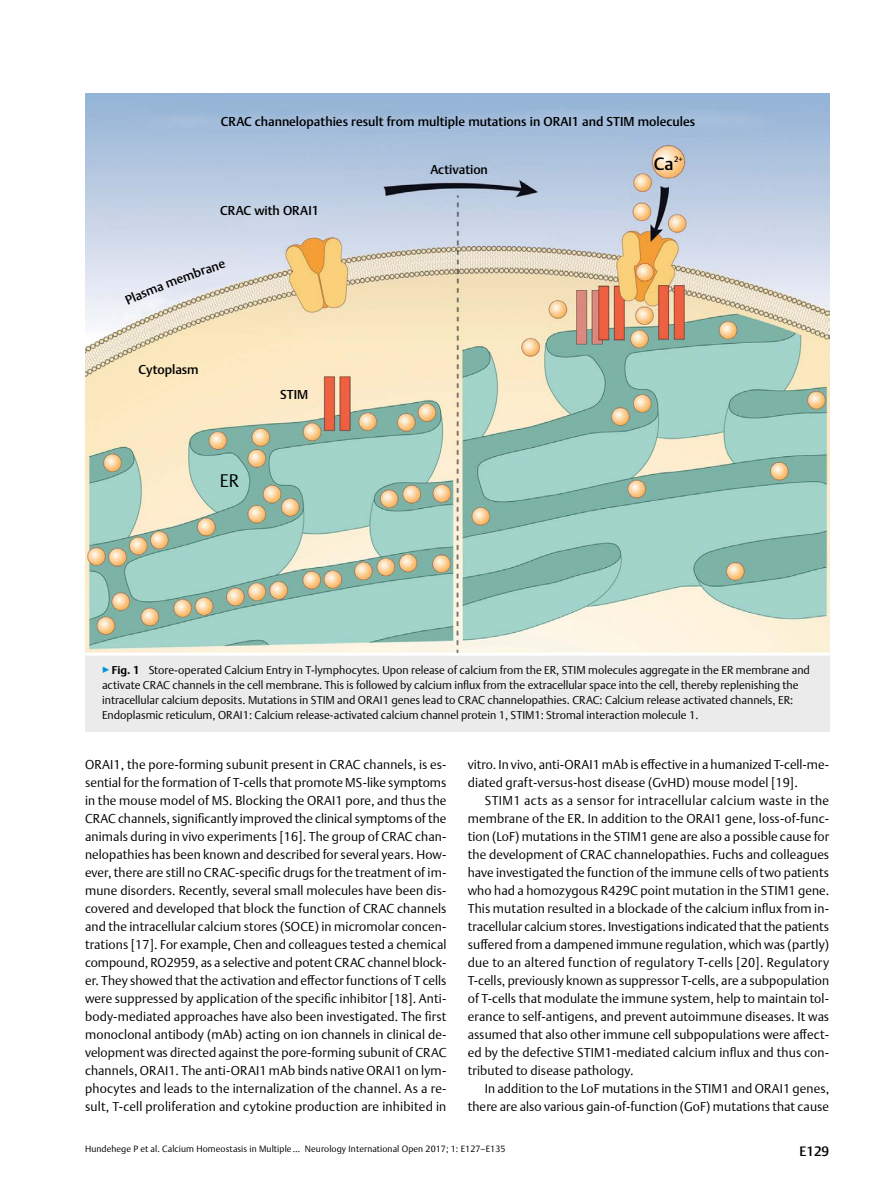
<style>
.page{position:relative;width:893px;height:1191px;background:#fff}
.page>*{position:absolute;margin:0;border:0;box-sizing:border-box;transform-origin:0 0}
.t1{font:300 18px "Thieme Argo 2011";color:#000}
.t2{font:500 17.7px "Thieme Argo 2011";color:#000}
.t3{font:500 13.5px "Thieme Argo 2011";color:#000}
.t4{font:300 12.75px/18px "Thieme Argo 2011";letter-spacing:.01em;color:#000;text-align:justify}
.t5{font:500 12.75px "Thieme Argo 2011";color:#000}
.t6{font:300 11.25px/15px "Thieme Argo 2011";color:#000}
.t7{font:300 9px "Thieme Argo 2011";letter-spacing:.01em;color:#000}
.t8{font:500 7.65px "Thieme Argo 2011";color:#000}
.s1{color:#0095da}
.s2{font-weight:700}
</style>
<div class="page">
<div style="left:85px;top:652px;width:744px;height:79px;background:#ebebec"></div>
<hr style="left:85px;top:652px;width:744px;height:3px;background:#fff">
<img style="left:85px;top:94px;width:744px;height:558px">
<svg style="left:125px;top:261px;width:101px;height:43px;background:#e0e3eb"></svg>
<p class="t5" style="left:221px;top:113px;width:476px">CRAC channelopathies result from multiple mutations in ORAI1 and STIM molecules</p>
<p class="t5" style="left:430px;top:161px;width:59px">Activation</p>
<p class="t5" style="left:220px;top:202px;width:100px">CRAC with ORAI1</p>
<h2 class="t2" style="left:654px;top:152px;width:21px">Ca</h2>
<p class="t8" style="left:674px;top:154px;width:10px">2+</p>
<p class="t5" style="left:139px;top:361px;width:62px">Cytoplasm</p>
<h1 class="t1" style="left:220px;top:468px;width:21px">ER</h1>
<p class="t5" style="left:280px;top:386px;width:30px">STIM</p>
<p class="t6" style="left:102px;top:662px;width:709px"><span class="s1">▶</span><span class="s2">Fig. 1</span> Store-operated Calcium Entry in T-lymphocytes. Upon release of calcium from the ER, STIM molecules aggregate in the ER membrane and activate CRAC channels in the cell membrane. This is followed by calcium influx from the extracellular space into the cell, thereby replenishing the intracellular calcium deposits. Mutations in STIM and ORAI1 genes lead to CRAC channelopathies. CRAC: Calcium release activated channels, ER:<br>Endoplasmic reticulum, ORAI1: Calcium release-activated calcium channel protein 1, STIM1: Stromal interaction molecule 1.</p>
<p class="t4" style="left:85px;top:755px;width:363px">ORAI1, the pore-forming subunit present in CRAC channels, is es&shy;sential for the formation of T-cells that promote MS-like symptoms in the mouse model of MS. Blocking the ORAI1 pore, and thus the CRAC channels, significantly improved the clinical symptoms of the animals during in vivo experiments [16]. The group of CRAC chan&shy;nelopathies has been known and described for several years. How&shy;ever, there are still no CRAC-specific drugs for the treatment of im&shy;mune disorders. Recently, several small molecules have been dis&shy;covered and developed that block the function of CRAC channels and the intracellular calcium stores (SOCE) in micromolar concen&shy;trations [17]. For example, Chen and colleagues tested a chemical compound, RO2959, as a selective and potent CRAC channel block&shy;er. They showed that the activation and effector functions of T cells were suppressed by application of the specific inhibitor [18]. Anti&shy;body-mediated approaches have also been investigated. The first monoclonal antibody (mAb) acting on ion channels in clinical de&shy;velopment was directed against the pore-forming subunit of CRAC channels, ORAI1. The anti-ORAI1 mAb binds native ORAI1 on lym&shy;phocytes and leads to the internalization of the channel. As a re&shy;sult, T-cell proliferation and cytokine production are inhibited in</p>
<p class="t4" style="left:468px;top:755px;width:363px">vitro. In vivo, anti-ORAI1 mAb is effective in a humanized T-cell-me&shy;diated graft-versus-host disease (GvHD) mouse model [19].</p>
<p class="t4" style="left:468px;top:791px;width:363px;text-indent:17px">STIM1 acts as a sensor for intracellular calcium waste in the membrane of the ER. In addition to the ORAI1 gene, loss-of-func&shy;tion (LoF) mutations in the STIM1 gene are also a possible cause for the development of CRAC channelopathies. Fuchs and colleagues have investigated the function of the immune cells of two patients who had a homozygous R429C point mutation in the STIM1 gene.<br>This mutation resulted in a blockade of the calcium influx from in&shy;tracellular calcium stores. Investigations indicated that the patients suffered from a dampened immune regulation, which was (partly) due to an altered function of regulatory T-cells [20]. Regulatory T-cells, previously known as suppressor T-cells, are a subpopulation of T-cells that modulate the immune system, help to maintain tol&shy;erance to self-antigens, and prevent autoimmune diseases. It was assumed that also other immune cell subpopulations were affect&shy;ed by the defective STIM1-mediated calcium influx and thus con&shy;tributed to disease pathology.</p>
<p class="t4" style="left:468px;top:1079px;width:363px;text-align:right">In addition to the LoF mutations in the STIM1 and ORAI1 genes, there are also various gain-of-function (GoF) mutations that cause</p>
<p class="t7" style="left:85px;top:1143px;width:422px">Hundehege P et al. Calcium Homeostasis in Multiple … Neurology International Open 2017; 1: E127–E135</p>
<p class="t3" style="left:799px;top:1142px;width:31px">E129</p>
</div>
